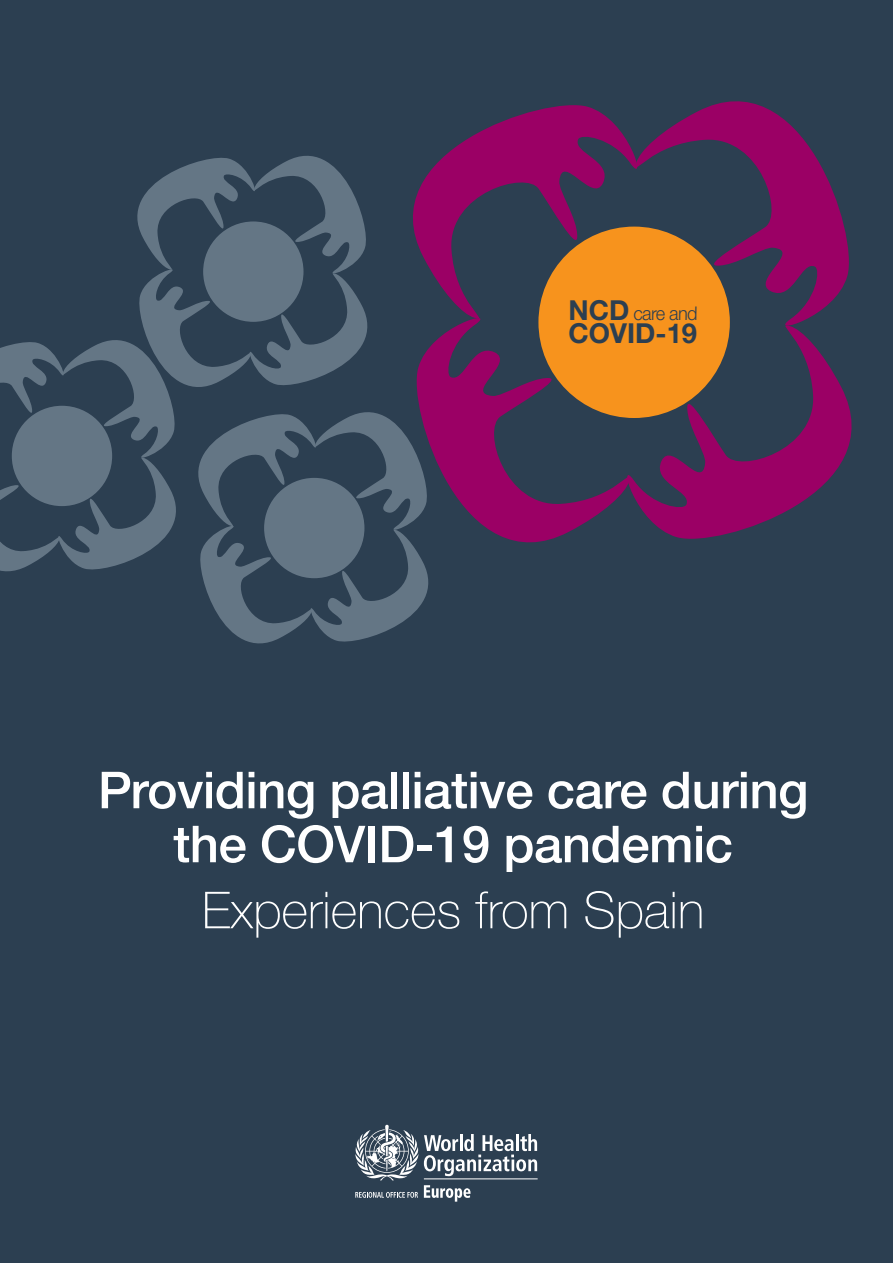
<style>
.page{position:relative;width:893px;height:1263px;background:#2c3f51}
.page>*{position:absolute;margin:0;border:0;box-sizing:border-box;transform-origin:0 0}
.t1{font:500 51px "Helvetica Neue LTW1 G";letter-spacing:-.01em;color:#fff}
.t2{font:100 51px "Helvetica Neue LTW1 G";color:#fff}
.t3{font:700 27.3px "Helvetica Neue LTW1 G";color:#2c3f51}
.t4{font:300 18.75px "Helvetica Neue LTW1 G";color:#2c3f51;scale:.96 1}
.s1{font-weight:700;font-size:27.3px}
</style>
<div class="page">
<hr style="left:424px;top:1178px;width:114px;height:1px;background:#fff">
<svg style="left:355px;top:1125px;width:182px;height:76px"></svg>
<svg style="left:0;top:156px;width:428px;height:488px"></svg>
<div style="left:203px;top:221px;width:100px;height:101px;background:#647685;border-radius:50%"></div>
<svg style="left:648px;top:101px;width:201px;height:220px"></svg>
<svg style="left:369px;top:105px;width:279px;height:217px"></svg>
<svg style="left:406px;top:307px;width:210px;height:279px"></svg>
<svg style="left:616px;top:321px;width:236px;height:218px"></svg>
<div style="left:538px;top:227px;width:192px;height:191px;background:#f7931d;border-radius:50%"></div>
<p class="t4" style="left:569px;top:302px;width:136px"><span class="s1">NCD</span> care and</p>
<p class="t3" style="left:569px;top:317px;width:130px">COVID-19</p>
<p class="t1" style="left:98px;top:759px;width:712px">Providing palliative care during</p>
<p class="t1" style="left:173px;top:813px;width:561px">the COVID-19 pandemic</p>
<p class="t2" style="left:202px;top:880px;width:504px">Experiences from Spain</p>
</div>
